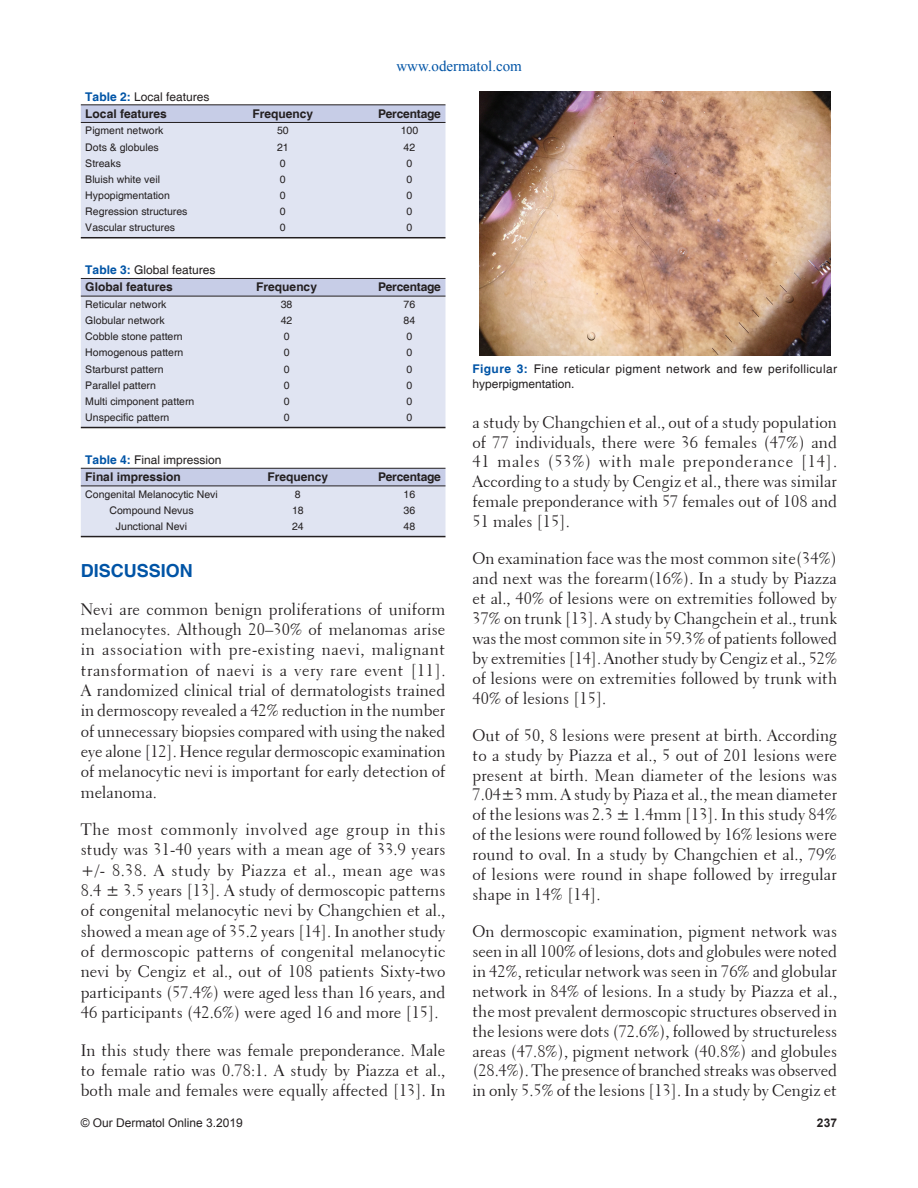
<style>
.page{position:relative;width:918px;height:1188px;background:#fff}
.page>*{position:absolute;margin:0;border:0;box-sizing:border-box;transform-origin:0 0}
.t1{font:700 18px "Helvetica";color:#0154a6}
.t2{font:16.5px/20px "Transitional 521 BT Roman A";color:#231f20;text-align:justify}
.t3{font:15px "Times New Roman";color:#0154a6}
.t4{font:12px/17.2px "Helvetica";color:#231f20}
.t5{font:12px/15px "Helvetica";letter-spacing:.03em;color:#231f20}
.t6{font:700 12px "Helvetica";letter-spacing:-.015em;color:#231f20}
.t7{font:12px "Arial";color:#231f20}
.t8{font:700 12px "Arial";color:#231f20}
.t9{font:10.5px "Helvetica";color:#231f20}
.s1{font-weight:700;color:#0154a6}
.s2{font-weight:700}
</style>
<div class="page">
<img style="left:479px;top:92px;width:351px;height:263px">
<svg style="left:81px;top:105px;width:365px;height:132px;background:#dce0ef"></svg>
<hr style="left:81px;top:122px;width:365px;height:1px;background:#231f20">
<hr style="left:81px;top:104px;width:293px;height:1px;background:#231f20">
<hr style="left:374px;top:104px;width:72px;height:1px;background:#231f20">
<hr style="left:81px;top:237px;width:293px;height:1px;background:#231f20">
<hr style="left:374px;top:237px;width:72px;height:1px;background:#231f20">
<div style="left:81px;top:279px;width:365px;height:17px;background:#c7cde7"></div>
<div style="left:81px;top:297px;width:365px;height:130px;background:#e0e4f2"></div>
<hr style="left:81px;top:427px;width:293px;height:1px;background:#231f20">
<hr style="left:374px;top:427px;width:72px;height:1px;background:#231f20">
<hr style="left:81px;top:296px;width:365px;height:1px;background:#231f20">
<hr style="left:81px;top:278px;width:293px;height:1px;background:#231f20">
<hr style="left:374px;top:278px;width:72px;height:1px;background:#231f20">
<svg style="left:81px;top:469px;width:365px;height:67px;background:#d7dcec"></svg>
<hr style="left:81px;top:536px;width:293px;height:1px;background:#231f20">
<hr style="left:374px;top:536px;width:72px;height:1px;background:#231f20">
<hr style="left:81px;top:486px;width:365px;height:1px;background:#231f20">
<hr style="left:81px;top:468px;width:293px;height:1px;background:#231f20">
<hr style="left:374px;top:468px;width:72px;height:1px;background:#231f20">
<p class="t4" style="left:85px;top:88px;width:126px"><span class="s1">Table 2:</span> Local features<br><span class="s2">Local features</span></p>
<p class="t3" style="left:396px;top:58px;width:127px">www.odermatol.com</p>
<p class="t6" style="left:253px;top:107px;width:62px">Frequency</p>
<p class="t6" style="left:378px;top:107px;width:64px">Percentage</p>
<p class="t9" style="left:85px;top:125px;width:80px">Pigment network</p>
<p class="t9" style="left:277px;top:125px;width:13px">50</p>
<p class="t9" style="left:401px;top:125px;width:19px">100</p>
<p class="t9" style="left:85px;top:141px;width:75px">Dots &amp; globules</p>
<p class="t9" style="left:277px;top:141px;width:13px">21</p>
<p class="t9" style="left:404px;top:141px;width:13px">42</p>
<p class="t9" style="left:85px;top:157px;width:37px">Streaks</p>
<p class="t9" style="left:280px;top:157px;width:7px">0</p>
<p class="t9" style="left:407px;top:157px;width:7px">0</p>
<p class="t9" style="left:85px;top:173px;width:76px">Bluish white veil</p>
<p class="t9" style="left:280px;top:173px;width:7px">0</p>
<p class="t9" style="left:407px;top:173px;width:7px">0</p>
<p class="t9" style="left:85px;top:189px;width:86px">Hypopigmentation</p>
<p class="t9" style="left:280px;top:189px;width:7px">0</p>
<p class="t9" style="left:407px;top:189px;width:7px">0</p>
<p class="t9" style="left:85px;top:205px;width:104px">Regression structures</p>
<p class="t9" style="left:280px;top:205px;width:7px">0</p>
<p class="t9" style="left:407px;top:205px;width:7px">0</p>
<p class="t9" style="left:85px;top:222px;width:91px">Vascular structures</p>
<p class="t9" style="left:280px;top:222px;width:7px">0</p>
<p class="t9" style="left:407px;top:222px;width:7px">0</p>
<p class="t4" style="left:85px;top:261px;width:132px"><span class="s1">Table 3:</span> Global features<br><span class="s2">Global features</span></p>
<p class="t6" style="left:256px;top:280px;width:62px">Frequency</p>
<p class="t6" style="left:378px;top:280px;width:64px">Percentage</p>
<p class="t9" style="left:85px;top:298px;width:83px">Reticular network</p>
<p class="t9" style="left:281px;top:298px;width:13px">38</p>
<p class="t9" style="left:404px;top:298px;width:13px">76</p>
<p class="t9" style="left:85px;top:314px;width:81px">Globular network</p>
<p class="t9" style="left:281px;top:314px;width:13px">42</p>
<p class="t9" style="left:404px;top:314px;width:13px">84</p>
<p class="t9" style="left:85px;top:331px;width:99px">Cobble stone pattern</p>
<p class="t9" style="left:284px;top:331px;width:7px">0</p>
<p class="t9" style="left:407px;top:331px;width:7px">0</p>
<p class="t9" style="left:85px;top:347px;width:100px">Homogenous pattern</p>
<p class="t9" style="left:284px;top:347px;width:7px">0</p>
<p class="t9" style="left:407px;top:347px;width:7px">0</p>
<p class="t9" style="left:85px;top:363px;width:80px">Starburst pattern</p>
<p class="t9" style="left:284px;top:363px;width:7px">0</p>
<p class="t9" style="left:407px;top:363px;width:7px">0</p>
<p class="t9" style="left:85px;top:379px;width:72px">Parallel pattern</p>
<p class="t9" style="left:284px;top:379px;width:7px">0</p>
<p class="t9" style="left:407px;top:379px;width:7px">0</p>
<p class="t9" style="left:85px;top:395px;width:111px">Multi cimponent pattern</p>
<p class="t9" style="left:284px;top:395px;width:7px">0</p>
<p class="t9" style="left:407px;top:395px;width:7px">0</p>
<p class="t9" style="left:85px;top:411px;width:86px">Unspecific pattern</p>
<p class="t9" style="left:284px;top:411px;width:7px">0</p>
<p class="t9" style="left:407px;top:411px;width:7px">0</p>
<p class="t4" style="left:85px;top:451px;width:138px"><span class="s1">Table 4:</span> Final impression<br><span class="s2">Final impression</span></p>
<p class="t6" style="left:268px;top:470px;width:62px">Frequency</p>
<p class="t6" style="left:378px;top:470px;width:64px">Percentage</p>
<p class="t9" style="left:85px;top:488px;width:134px">Congenital Melanocytic Nevi</p>
<p class="t9" style="left:295px;top:488px;width:7px">8</p>
<p class="t9" style="left:404px;top:488px;width:13px">16</p>
<p class="t9" style="left:110px;top:504px;width:86px">Compound Nevus</p>
<p class="t9" style="left:292px;top:504px;width:13px">18</p>
<p class="t9" style="left:404px;top:504px;width:13px">36</p>
<p class="t9" style="left:116px;top:520px;width:73px">Junctional Nevi</p>
<p class="t9" style="left:292px;top:520px;width:13px">24</p>
<p class="t9" style="left:404px;top:520px;width:13px">48</p>
<p class="t1" style="left:81px;top:561px;width:114px">DISCUSSION</p>
<p class="t2" style="left:81px;top:599px;width:366px">Nevi are common benign proliferations of uniform melanocytes. Although 20–30% of melanomas arise in association with pre-existing naevi, malignant transformation of naevi is a very rare event [11].<br>A randomized clinical trial of dermatologists trained in dermoscopy revealed a 42% reduction in the number of unnecessary biopsies compared with using the naked eye alone [12]. Hence regular dermoscopic examination of melanocytic nevi is important for early detection of melanoma.</p>
<p class="t2" style="left:81px;top:819px;width:366px">The most commonly involved age group in this study was 31-40 years with a mean age of 33.9 years +/- 8.38. A study by Piazza et al., mean age was 8.4 ± 3.5 years [13]. A study of dermoscopic patterns of congenital melanocytic nevi by Changchien et al., showed a mean age of 35.2 years [14]. In another study of dermoscopic patterns of congenital melanocytic nevi by Cengiz et al., out of 108 patients Sixty-two participants (57.4%) were aged less than 16 years, and 46 participants (42.6%) were aged 16 and more [15].</p>
<p class="t2" style="left:81px;top:1040px;width:366px">In this study there was female preponderance. Male to female ratio was 0.78:1. A study by Piazza et al., both male and females were equally affected [13]. In</p>
<p class="t5" style="left:472px;top:361px;width:366px"><span class="s1">Figure 3:</span> Fine reticular pigment network and few perifollicular hyperpigmentation.</p>
<p class="t2" style="left:473px;top:412px;width:366px">a study by Changchien et al., out of a study population of 77 individuals, there were 36 females (47%) and 41 males (53%) with male preponderance [14].<br>According to a study by Cengiz et al., there was similar female preponderance with 57 females out of 108 and 51 males [15].</p>
<p class="t2" style="left:473px;top:549px;width:366px">On examination face was the most common site(34%) and next was the forearm(16%). In a study by Piazza et al., 40% of lesions were on extremities followed by 37% on trunk [13]. A study by Changchein et al., trunk was the most common site in 59.3% of patients followed by extremities [14]. Another study by Cengiz et al., 52% of lesions were on extremities followed by trunk with 40% of lesions [15].</p>
<p class="t2" style="left:473px;top:725px;width:366px">Out of 50, 8 lesions were present at birth. According to a study by Piazza et al., 5 out of 201 lesions were present at birth. Mean diameter of the lesions was 7.04±3 mm. A study by Piaza et al., the mean diameter of the lesions was 2.3 ± 1.4mm [13]. In this study 84% of the lesions were round followed by 16% lesions were round to oval. In a study by Changchien et al., 79% of lesions were round in shape followed by irregular shape in 14% [14].</p>
<p class="t2" style="left:473px;top:922px;width:366px">On dermoscopic examination, pigment network was seen in all 100% of lesions, dots and globules were noted in 42%, reticular network was seen in 76% and globular network in 84% of lesions. In a study by Piazza et al., the most prevalent dermoscopic structures observed in the lesions were dots (72.6%), followed by structureless areas (47.8%), pigment network (40.8%) and globules (28.4%). The presence of branched streaks was observed in only 5.5% of the lesions [13]. In a study by Cengiz et</p>
<p class="t7" style="left:81px;top:1116px;width:164px">© Our Dermatol Online 3.2019</p>
<p class="t8" style="left:817px;top:1116px;width:22px">237</p>
</div>
